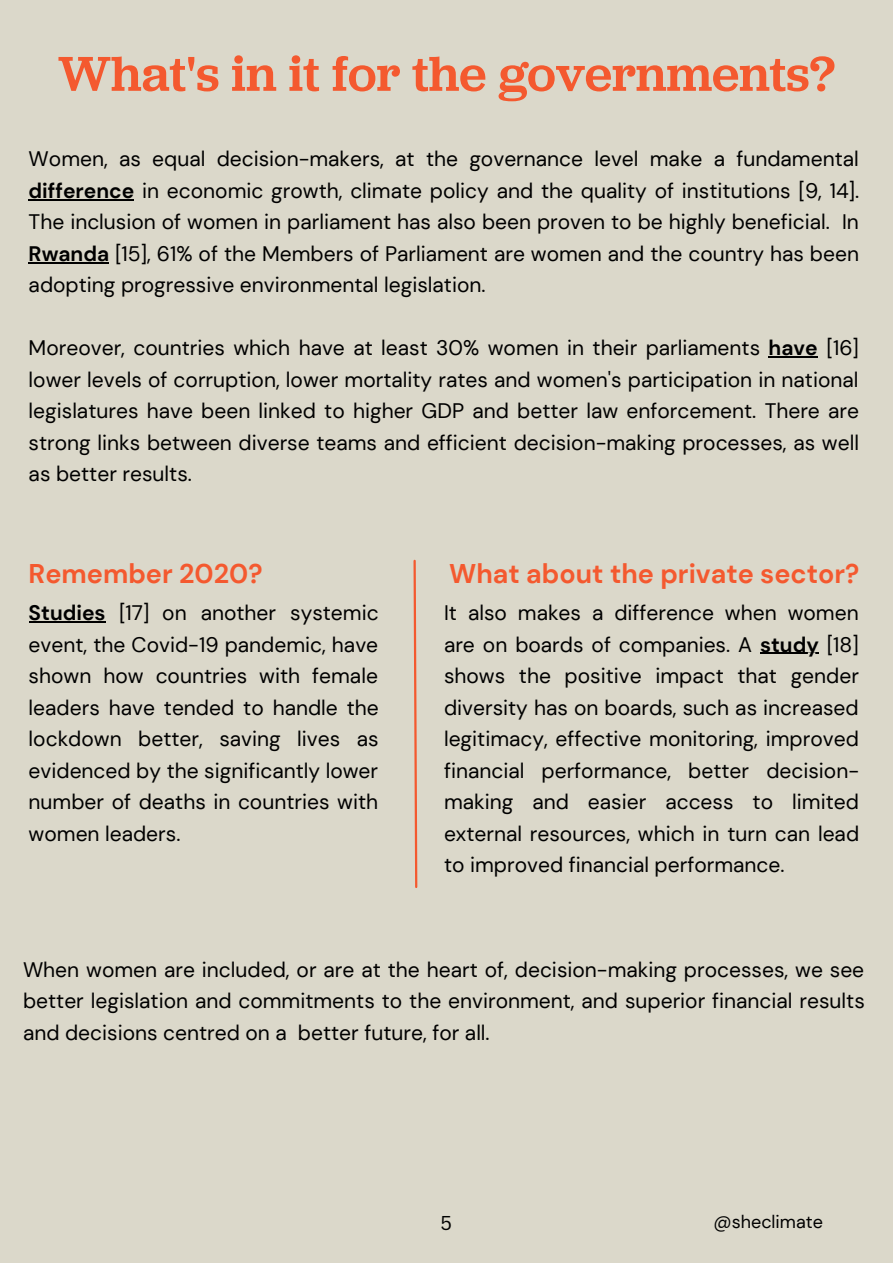
<style>
.page{position:relative;width:893px;height:1264px;background:#fff}
.page>*{position:absolute;margin:0;border:0;box-sizing:border-box;transform-origin:0 0}
.t1{font:500 51px "Jubilat";color:#f4592f}
.t2{font:700 27px "DM Sans";color:#f4592f}
.t3{font:21px/31.5px "DM Sans";color:#000;text-align:justify}
.t4{font:19.5px "Canva Sans";color:#000}
.t5{font:18px "DM Sans";color:#000}
.s1{font-weight:700}
</style>
<div class="page">
<div style="left:0;top:0;width:892px;height:1262px;background:#dbd8ca"></div>
<hr style="left:29px;top:199px;width:105px;height:1px;background:#000">
<hr style="left:29px;top:262px;width:80px;height:1px;background:#000">
<hr style="left:768px;top:356px;width:49px;height:1px;background:#000">
<hr style="left:29px;top:621px;width:77px;height:1px;background:#000">
<hr style="left:760px;top:653px;width:58px;height:1px;background:#000">
<svg style="left:413px;top:559px;width:5px;height:329px"></svg>
<h1 class="t1" style="left:58px;top:50px;width:778px">What's in it for the governments?</h1>
<p class="t3" style="left:29px;top:143px;width:832px">Women, as equal decision-makers, at the governance level make a fundamental <span class="s1">difference</span> in economic growth, climate policy and the quality of institutions [9, 14].<br>The inclusion of women in parliament has also been proven to be highly beneficial. In <span class="s1">Rwanda</span> [15], 61% of the Members of Parliament are women and the country has been adopting progressive environmental legislation.</p>
<p class="t3" style="left:29px;top:332px;width:831px">Moreover, countries which have at least 30% women in their parliaments <span class="s1">have</span> [16] lower levels of corruption, lower mortality rates and women's participation in national legislatures have been linked to higher GDP and better law enforcement. There are strong links between diverse teams and efficient decision-making processes, as well as better results.</p>
<p class="t2" style="left:29px;top:555px;width:235px">Remember 2020?</p>
<p class="t3" style="left:29px;top:597px;width:351px"><span class="s1">Studies</span> [17] on another systemic event, the Covid-19 pandemic, have shown how countries with female leaders have tended to handle the lockdown better, saving lives as evidenced by the significantly lower number of deaths in countries with women leaders.</p>
<p class="t2" style="left:449px;top:555px;width:411px">What about the private sector?</p>
<p class="t3" style="left:444px;top:597px;width:416px">It also makes a difference when women are on boards of companies. A <span class="s1">study</span> [18] shows the positive impact that gender diversity has on boards, such as increased legitimacy, effective monitoring, improved financial performance, better decision&shy;making and easier access to limited external resources, which in turn can lead to improved financial performance.</p>
<p class="t3" style="left:23px;top:953px;width:843px">When women are included, or are at the heart of, decision-making processes, we see better legislation and commitments to the environment, and superior financial results and decisions centred on a better future, for all.</p>
<p class="t4" style="left:440px;top:1208px;width:13px">5</p>
<p class="t5" style="left:713px;top:1210px;width:111px">@sheclimate</p>
</div>
